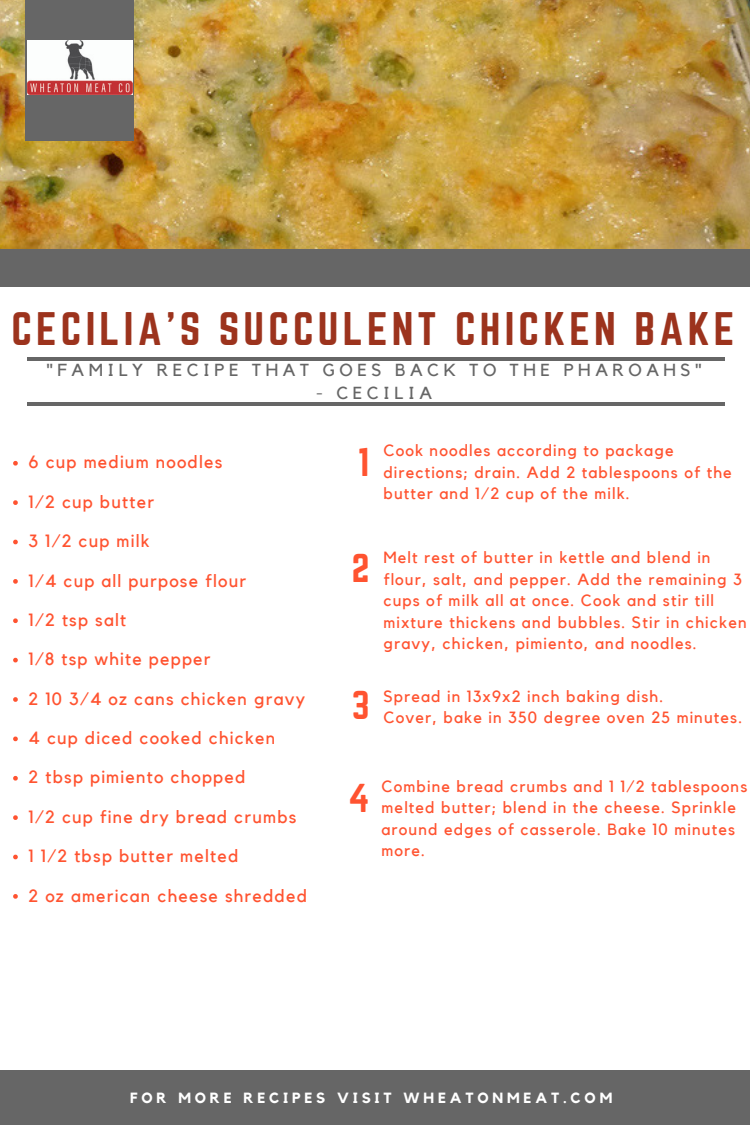
<style>
.page{position:relative;width:750px;height:1125px;background:#fff}
.page>*{position:absolute;margin:0;border:0;box-sizing:border-box;transform-origin:0 0}
.t1{font:41.25px "Norwester";letter-spacing:.1em;color:#9c331d}
.t2{font:35.38px "Norwester";color:#ff5330}
.t3{font:17.62px "Kollektif";letter-spacing:.07em;color:#ff5330}
.t4{font:17.38px "Kollektif";letter-spacing:.26em;color:#666}
.t5{font:16.25px/21.5px "Kollektif";letter-spacing:.07em;color:#ff5330}
.t6{font:700 14.75px "Kollektif";letter-spacing:.26em;color:#fff}
</style>
<div class="page">
<img style="left:0;top:0;width:750px;height:249px">
<hr style="left:28px;top:357px;width:697px;height:4px;background:#666">
<hr style="left:28px;top:402px;width:697px;height:4px;background:#666">
<svg style="left:13px;top:461px;width:5px;height:5px"></svg>
<svg style="left:13px;top:500px;width:5px;height:5px"></svg>
<svg style="left:13px;top:540px;width:5px;height:4px"></svg>
<svg style="left:13px;top:579px;width:5px;height:5px"></svg>
<svg style="left:13px;top:618px;width:5px;height:5px"></svg>
<svg style="left:13px;top:658px;width:5px;height:4px"></svg>
<svg style="left:13px;top:697px;width:5px;height:5px"></svg>
<svg style="left:13px;top:737px;width:5px;height:4px"></svg>
<svg style="left:13px;top:776px;width:5px;height:5px"></svg>
<svg style="left:13px;top:815px;width:5px;height:5px"></svg>
<svg style="left:13px;top:855px;width:5px;height:4px"></svg>
<svg style="left:13px;top:894px;width:5px;height:5px"></svg>
<div style="left:0;top:1071px;width:750px;height:54px;background:#666"></div>
<div style="left:25px;top:0;width:109px;height:141px;background:#666"></div>
<div style="left:0;top:249px;width:750px;height:38px;background:#666"></div>
<img style="left:27px;top:40px;width:105px;height:55px">
<h1 class="t1" style="left:11px;top:309px;width:725px">CECILIA'S SUCCULENT CHICKEN BAKE</h1>
<p class="t4" style="left:46px;top:362px;width:657px">"FAMILY RECIPE THAT GOES BACK TO THE PHAROAHS"</p>
<p class="t4" style="left:316px;top:385px;width:118px">- CECILIA</p>
<p class="t3" style="left:29px;top:454px;width:195px">6 cup medium noodles</p>
<p class="t3" style="left:29px;top:494px;width:127px">1/2 cup butter</p>
<p class="t3" style="left:29px;top:533px;width:123px">3 1/2 cup milk</p>
<p class="t3" style="left:29px;top:572px;width:219px">1/4 cup all purpose flour</p>
<p class="t3" style="left:29px;top:612px;width:99px">1/2 tsp salt</p>
<p class="t3" style="left:29px;top:651px;width:183px">1/8 tsp white pepper</p>
<p class="t3" style="left:29px;top:690px;width:278px">2 10 3/4 oz cans chicken gravy</p>
<p class="t3" style="left:29px;top:730px;width:248px">4 cup diced cooked chicken</p>
<p class="t3" style="left:29px;top:769px;width:218px">2 tbsp pimiento chopped</p>
<p class="t3" style="left:29px;top:809px;width:269px">1/2 cup fine dry bread crumbs</p>
<p class="t3" style="left:29px;top:848px;width:211px">1 1/2 tbsp butter melted</p>
<p class="t3" style="left:29px;top:887px;width:280px">2 oz american cheese shredded</p>
<h2 class="t2" style="left:358px;top:445px;width:13px">1</h2>
<p class="t5" style="left:383px;top:440px;width:350px">Cook noodles according to package directions; drain. Add 2 tablespoons of the butter and 1/2 cup of the milk.</p>
<h2 class="t2" style="left:352px;top:551px;width:19px">2</h2>
<h2 class="t2" style="left:352px;top:688px;width:19px">3</h2>
<p class="t5" style="left:383px;top:547px;width:365px">Melt rest of butter in kettle and blend in flour, salt, and pepper. Add the remaining 3 cups of milk all at once. Cook and stir till mixture thickens and bubbles. Stir in chicken gravy, chicken, pimiento, and noodles.</p>
<p class="t5" style="left:383px;top:686px;width:360px">Spread in 13x9x2 inch baking dish.<br>Cover, bake in 350 degree oven 25 minutes.</p>
<h2 class="t2" style="left:349px;top:781px;width:23px">4</h2>
<p class="t5" style="left:382px;top:776px;width:367px">Combine bread crumbs and 1 1/2 tablespoons melted butter; blend in the cheese. Sprinkle around edges of casserole. Bake 10 minutes more.</p>
<p class="t6" style="left:130px;top:1091px;width:484px">FOR MORE RECIPES VISIT WHEATONMEAT.COM</p>
</div>
